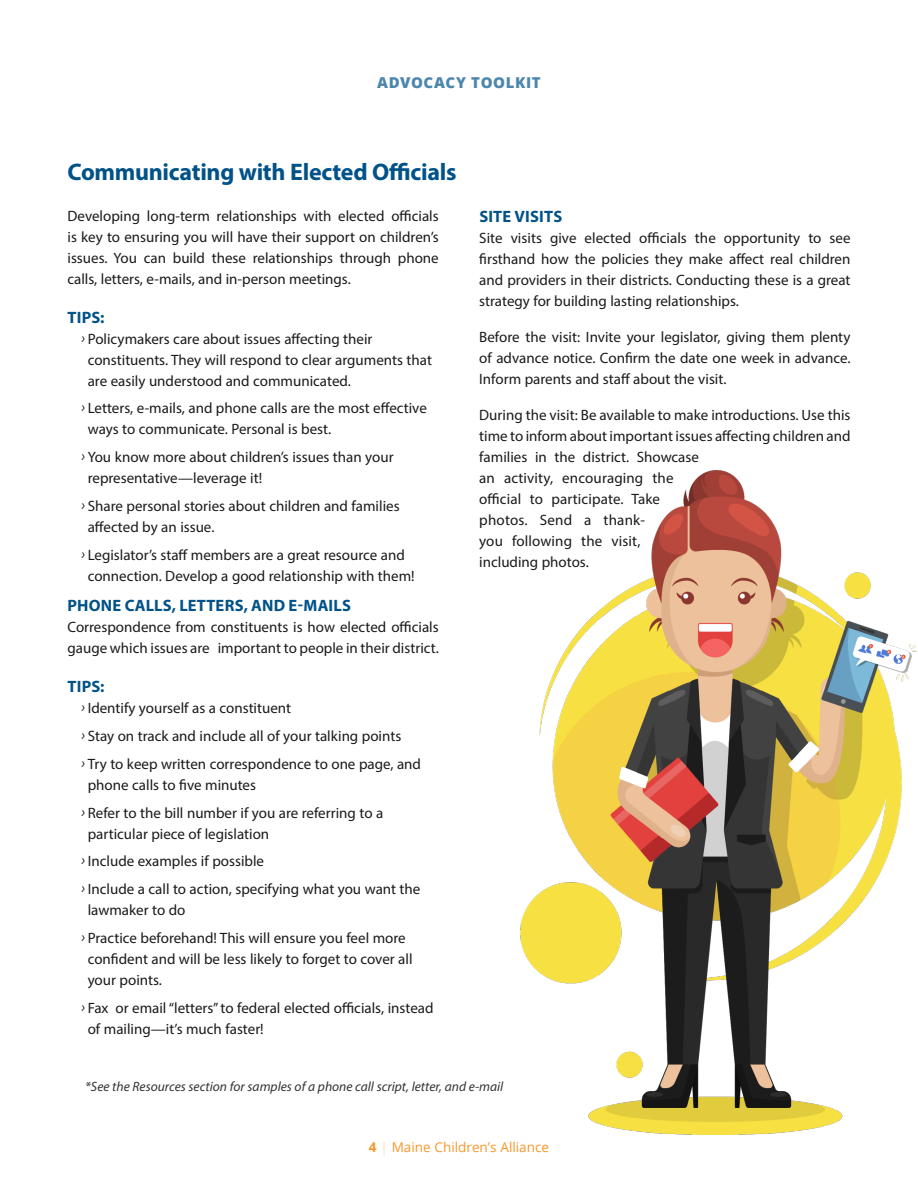
<style>
.page{position:relative;width:918px;height:1188px;background:#fff}
.page>*{position:absolute;margin:0;border:0;box-sizing:border-box;transform-origin:0 0}
.t1{font:700 24px "Myriad Pro";letter-spacing:-.015em;color:#005288}
.t2{font:700 16.5px "Myriad Pro";letter-spacing:.01em;color:#005288}
.t3{font:15px/21px "Myriad Pro";color:#1a1a1a}
.t4{font:800 15px "Open Sans";letter-spacing:.04em;color:#4d86ac}
.t5{font:italic 13.5px "Myriad Pro";color:#333}
.t6{font:13.5px "Open Sans";color:#f89728}
.s1{font-style:italic}
.s2{font-weight:700}
.s3{color:#fedfbe}
</style>
<div class="page">
<img style="left:521px;top:471px;width:395px;height:664px">
<p class="t4" style="left:377px;top:71px;width:165px">ADVOCACY TOOLKIT</p>
<h1 class="t1" style="left:68px;top:156px;width:391px">Communicating with Elected Officials</h1>
<p class="t3" style="left:68px;top:205px;width:373px;text-align:justify">Developing long-term relationships with elected officials is key to ensuring you will have their support on children’s issues. You can build these relationships through phone calls, letters, e-mails, and in-person meetings.</p>
<p class="t2" style="left:68px;top:306px;width:38px">TIPS:</p>
<p class="t3" style="left:88px;top:328px;width:346px;text-indent:-7px"><span class="s1">Ű</span> Policymakers care about issues affecting their constituents. They will respond to clear arguments that are easily understood and communicated.</p>
<p class="t3" style="left:88px;top:397px;width:341px;text-indent:-7px"><span class="s1">Ű</span> Letters, e-mails, and phone calls are the most effective ways to communicate. Personal is best.</p>
<p class="t3" style="left:88px;top:446px;width:307px;text-indent:-7px"><span class="s1">Ű</span> You know more about children’s issues than your representative—leverage it!</p>
<p class="t3" style="left:88px;top:495px;width:313px;text-indent:-7px"><span class="s1">Ű</span> Share personal stories about children and families affected by an issue.</p>
<p class="t3" style="left:88px;top:544px;width:328px;text-indent:-7px"><span class="s1">Ű</span> Legislator’s staff members are a great resource and connection. Develop a good relationship with them!</p>
<p class="t2" style="left:68px;top:595px;width:285px">PHONE CALLS, LETTERS, AND E-MAILS</p>
<p class="t3" style="left:68px;top:616px;width:373px">Correspondence from constituents is how elected officials gauge which issues are important to people in their district.</p>
<p class="t2" style="left:68px;top:676px;width:38px">TIPS:</p>
<p class="t3" style="left:81px;top:694px;width:342px;line-height:27.8px"><span class="s1">Ű</span> Identify yourself as a constituent<br><span class="s1">Ű</span> Stay on track and include all of your talking points<br><span class="s1">Ű</span> Try to keep written correspondence to one page, and</p>
<p class="t3" style="left:81px;top:771px;width:304px;line-height:27.8px;text-indent:7px">phone calls to five minutes<br><span class="s1">Ű</span> Refer to the bill number if you are referring to a</p>
<p class="t3" style="left:81px;top:819px;width:341px;line-height:27.8px;text-indent:7px">particular piece of legislation<br><span class="s1">Ű</span> Include examples if possible<br><span class="s1">Ű</span> Include a call to action, specifying what you want the</p>
<p class="t3" style="left:81px;top:896px;width:326px;line-height:27.8px;text-indent:7px">lawmaker to do<br><span class="s1">Ű</span> Practice beforehand! This will ensure you feel more</p>
<p class="t3" style="left:88px;top:948px;width:326px">confident and will be less likely to forget to cover all your points.</p>
<p class="t3" style="left:88px;top:997px;width:347px;text-indent:-7px"><span class="s1">Ű</span> Fax or email “letters” to federal elected officials, instead of mailing—it’s much faster!</p>
<p class="t2" style="left:479px;top:205px;width:84px">SITE VISITS</p>
<p class="t3" style="left:479px;top:227px;width:373px;text-align:justify">Site visits give elected officials the opportunity to see firsthand how the policies they make affect real children and providers in their districts. Conducting these is a great strategy for building lasting relationships.</p>
<p class="t3" style="left:479px;top:326px;width:373px;text-align:justify">Before the visit: Invite your legislator, giving them plenty of advance notice. Confirm the date one week in advance.<br>Inform parents and staff about the visit.</p>
<p class="t3" style="left:479px;top:404px;width:373px">During the visit: Be available to make introductions. Use this time to inform about important issues affecting children and families in the district. Showcase<br>an activity, encouraging the<br>official to participate. Take<br>photos. Send a thank-<br>you following the visit,<br>including photos.</p>
<p class="t5" style="left:85px;top:1079px;width:420px">*See the Resources section for samples of a phone call script, letter, and e-mail</p>
<p class="t6" style="left:369px;top:1138px;width:182px"><span class="s2">4</span> <span class="s3">|</span> Maine Children’s Alliance</p>
</div>
